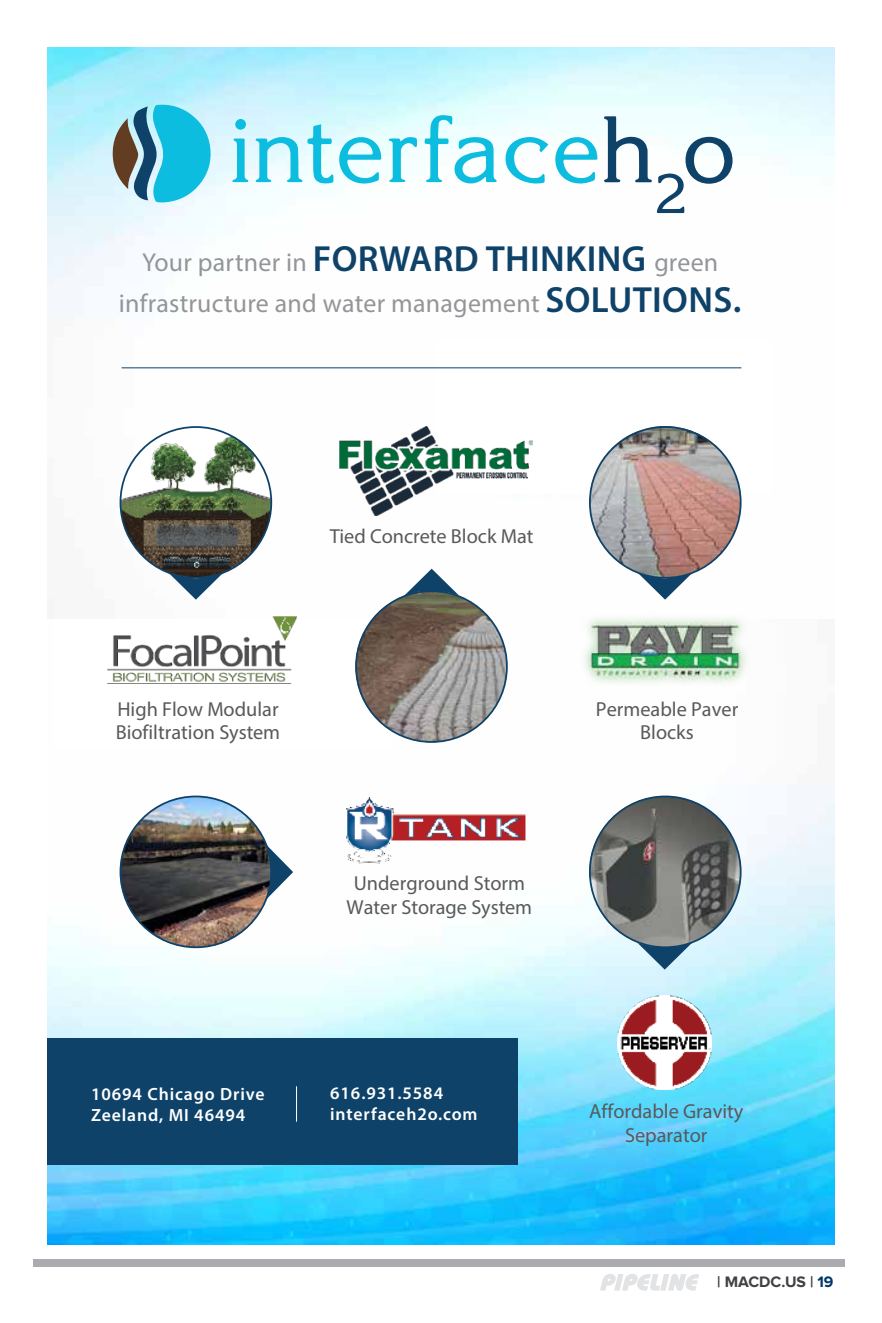
<style>
.page{position:relative;width:882px;height:1323px;background:#fff}
.page>*{position:absolute;margin:0;border:0;box-sizing:border-box;transform-origin:0 0}
.t1{font:25.9px/41.1px "Myriad Pro";letter-spacing:.01em;color:#939598;text-align:center}
.t2{font:20.3px/23.4px "Myriad Pro";color:#58595b;text-align:center}
.t3{font:600 17.68px/21.2px "Myriad Pro";letter-spacing:.05em;color:#fff}
.t4{font:700 15.75px "Proxima Nova";color:#414042}
.s1{font-weight:600;font-size:36.4px;color:#0e4269}
.s2{font-weight:600;font-size:36.57px;color:#0e4269}
.s3{color:#003768}
</style>
<div class="page">
<div style="left:33px;top:1259px;width:811px;height:7px;background:#aaacaf"></div>
<svg style="left:600px;top:1274px;width:99px;height:17px"></svg>
<img style="left:47px;top:619px;width:788px;height:625px">
<div style="left:53px;top:594px;width:339px;height:155px;background:#fff"></div>
<img style="left:47px;top:47px;width:788px;height:572px">
<div style="left:437px;top:340px;width:335px;height:154px;background:#fff"></div>
<img style="left:108px;top:616px;width:189px;height:66px">
<img style="left:580px;top:613px;width:170px;height:73px">
<img style="left:617px;top:995px;width:94px;height:94px">
<img style="left:347px;top:797px;width:181px;height:67px">
<svg style="left:112px;top:104px;width:100px;height:99px;background:#5cb4c7"></svg>
<svg style="left:555px;top:136px;width:42px;height:48px"></svg>
<svg style="left:424px;top:115px;width:73px;height:70px"></svg>
<svg style="left:505px;top:136px;width:43px;height:48px"></svg>
<svg style="left:256px;top:124px;width:125px;height:60px"></svg>
<svg style="left:389px;top:137px;width:28px;height:45px"></svg>
<svg style="left:604px;top:116px;width:129px;height:97px"></svg>
<svg style="left:232px;top:139px;width:16px;height:43px"></svg>
<div style="left:235px;top:119px;width:11px;height:11px;background:#0cbddf;border-radius:50%"></div>
<img style="left:355px;top:591px;width:152px;height:151px;border-radius:76px">
<img style="left:589px;top:796px;width:152px;height:152px;border-radius:76px">
<img style="left:120px;top:796px;width:152px;height:152px;border-radius:76px">
<img style="left:590px;top:426px;width:151px;height:152px">
<img style="left:120px;top:426px;width:152px;height:152px;border-radius:76px">
<svg style="left:169px;top:573px;width:55px;height:27px"></svg>
<svg style="left:638px;top:573px;width:55px;height:27px"></svg>
<svg style="left:404px;top:569px;width:55px;height:27px"></svg>
<svg style="left:266px;top:844px;width:27px;height:55px"></svg>
<svg style="left:638px;top:942px;width:54px;height:28px;background:#7fa2b6"></svg>
<div style="left:47px;top:1038px;width:471px;height:126px;background:#0e4269"></div>
<hr style="left:122px;top:367px;width:619px;height:1px;background:#0e4269">
<hr style="left:296px;top:1086px;width:1px;height:36px;background:#fff">
<img style="left:339px;top:426px;width:194px;height:89px">
<p class="t1" style="left:119px;top:242px;width:624px">Your partner in <span class="s1">FORWARD THINKING</span> green infrastructure and water management <span class="s2">SOLUTIONS.</span></p>
<p class="t2" style="left:330px;top:524px;width:205px">Tied Concrete Block Mat</p>
<p class="t2" style="left:116px;top:697px;width:166px;text-align:left">High Flow Modular<br>Biofiltration System</p>
<p class="t2" style="left:347px;top:871px;width:187px">Underground Storm<br>Water Storage System</p>
<p class="t2" style="left:596px;top:697px;width:144px">Permeable Paver<br>Blocks</p>
<p class="t3" style="left:91px;top:1083px;width:175px">10694 Chicago Drive<br>Zeeland, MI 46494</p>
<p class="t3" style="left:330px;top:1082px;width:149px">616.931.5584 interfaceh2o.com</p>
<p class="t2" style="left:589px;top:1099px;width:156px">Affordable Gravity<br>Separator</p>
<p class="t4" style="left:717px;top:1274px;width:118px">| MACDC.US | <span class="s3">19</span></p>
</div>
